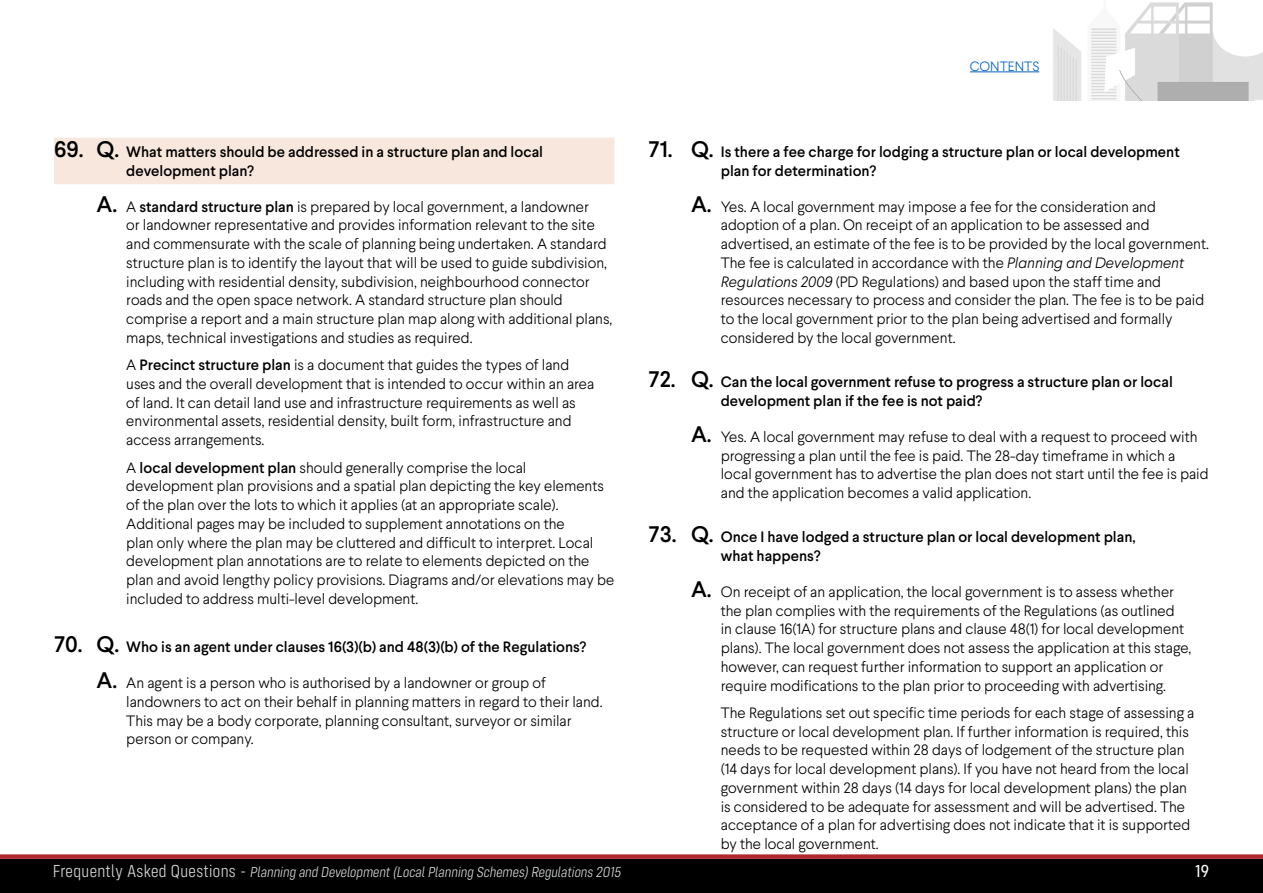
<style>
.page{position:relative;width:1263px;height:893px;background:#fff}
.page>*{position:absolute;margin:0;border:0;box-sizing:border-box;transform-origin:0 0}
.t1{font:18px "Config Condensed";color:#fff}
.Answer_tabs{font:300 15px/18.8px "Larsseit";color:#000}
.t2{font:500 15px/18.8px "Larsseit";color:#000}
.t3{font:italic 300 15px "Config Condensed";color:#d1d3d4}
.t4{font:300 13.5px "Larsseit";color:#0563c1}
.s1{font-size:22.5px}
.s2{font-weight:500;font-size:22.5px}
.s3{font-weight:500}
.s4{font-style:italic}
.s5{font-style:normal;font-size:18px}
</style>
<div class="page">
<div style="left:0;top:859px;width:1263px;height:34px;background:#000"></div>
<img style="left:1053px;top:2px;width:210px;height:99px">
<hr style="left:970px;top:72px;width:69px;height:1px;background:#0563c1">
<div style="left:0;top:854px;width:1263px;height:5px;background:#af282f"></div>
<div style="left:54px;top:138px;width:560px;height:46px;background:#f8e7dd"></div>
<p class="t2" style="left:126px;top:143px;width:418px;text-indent:-72px"><span class="s1">69. Q.</span> What matters should be addressed in a structure plan and local development plan?</p>
<p class="Answer_tabs" style="left:126px;top:197px;width:488px;text-indent:-30px"><span class="s2">A.</span> A <span class="s3">standard structure plan</span> is prepared by local government, a landowner<br>or landowner representative and provides information relevant to the site and commensurate with the scale of planning being undertaken. A standard structure plan is to identify the layout that will be used to guide subdivision, including with residential density, subdivision, neighbourhood connector roads and the open space network. A standard structure plan should comprise a report and a main structure plan map along with additional plans, maps, technical investigations and studies as required.</p>
<p class="Answer_tabs" style="left:126px;top:355px;width:470px">A <span class="s3">Precinct structure plan</span> is a document that guides the types of land uses and the overall development that is intended to occur within an area of land. It can detail land use and infrastructure requirements as well as environmental assets, residential density, built form, infrastructure and access arrangements.</p>
<p class="Answer_tabs" style="left:126px;top:458px;width:490px">A <span class="s3">local development plan</span> should generally comprise the local development plan provisions and a spatial plan depicting the key elements of the plan over the lots to which it applies (at an appropriate scale).<br>Additional pages may be included to supplement annotations on the<br>plan only where the plan may be cluttered and difficult to interpret. Local development plan annotations are to relate to elements depicted on the plan and avoid lengthy policy provisions. Diagrams and/or elevations may be included to address multi-level development.</p>
<p class="t2" style="left:54px;top:638px;width:534px"><span class="s1">70. Q.</span> Who is an agent under clauses 16(3)(b) and 48(3)(b) of the Regulations?</p>
<p class="Answer_tabs" style="left:126px;top:673px;width:478px;text-indent:-30px"><span class="s2">A.</span> An agent is a person who is authorised by a landowner or group of landowners to act on their behalf in planning matters in regard to their land.<br>This may be a body corporate, planning consultant, surveyor or similar person or company.</p>
<p class="t4" style="left:970px;top:57px;width:71px">CONTENTS</p>
<p class="t2" style="left:721px;top:143px;width:461px;text-indent:-72px"><span class="s1">71. Q.</span> Is there a fee charge for lodging a structure plan or local development plan for determination?</p>
<p class="Answer_tabs" style="left:721px;top:197px;width:490px;text-indent:-30px"><span class="s2">A.</span> Yes. A local government may impose a fee for the consideration and adoption of a plan. On receipt of an application to be assessed and advertised, an estimate of the fee is to be provided by the local government.<br>The fee is calculated in accordance with the <span class="s4">Planning and Development Regulations 2009</span> (PD Regulations) and based upon the staff time and resources necessary to process and consider the plan. The fee is to be paid to the local government prior to the plan being advertised and formally considered by the local government.</p>
<p class="t2" style="left:721px;top:373px;width:454px;text-indent:-72px"><span class="s1">72. Q.</span> Can the local government refuse to progress a structure plan or local development plan if the fee is not paid?</p>
<p class="Answer_tabs" style="left:721px;top:427px;width:489px;text-indent:-30px"><span class="s2">A.</span> Yes. A local government may refuse to deal with a request to proceed with progressing a plan until the fee is paid. The 28-day timeframe in which a local government has to advertise the plan does not start until the fee is paid and the application becomes a valid application.</p>
<p class="t2" style="left:721px;top:528px;width:416px;text-indent:-72px"><span class="s1">73. Q.</span> Once I have lodged a structure plan or local development plan, what happens?</p>
<p class="Answer_tabs" style="left:721px;top:582px;width:472px;text-indent:-30px"><span class="s2">A.</span> On receipt of an application, the local government is to assess whether the plan complies with the requirements of the Regulations (as outlined<br>in clause 16(1A) for structure plans and clause 48(1) for local development plans). The local government does not assess the application at this stage, however, can request further information to support an application or require modifications to the plan prior to proceeding with advertising.</p>
<p class="Answer_tabs" style="left:721px;top:703px;width:475px">The Regulations set out specific time periods for each stage of assessing a structure or local development plan. If further information is required, this needs to be requested within 28 days of lodgement of the structure plan (14 days for local development plans). If you have not heard from the local government within 28 days (14 days for local development plans) the plan is considered to be adequate for assessment and will be advertised. The acceptance of a plan for advertising does not indicate that it is supported by the local government.</p>
<p class="t3" style="left:53px;top:864px;width:570px"><span class="s5">Frequently Asked Questions -</span> Planning and Development (Local Planning Schemes) Regulations 2015</p>
<p class="t1" style="left:1195px;top:861px;width:15px">19</p>
</div>
